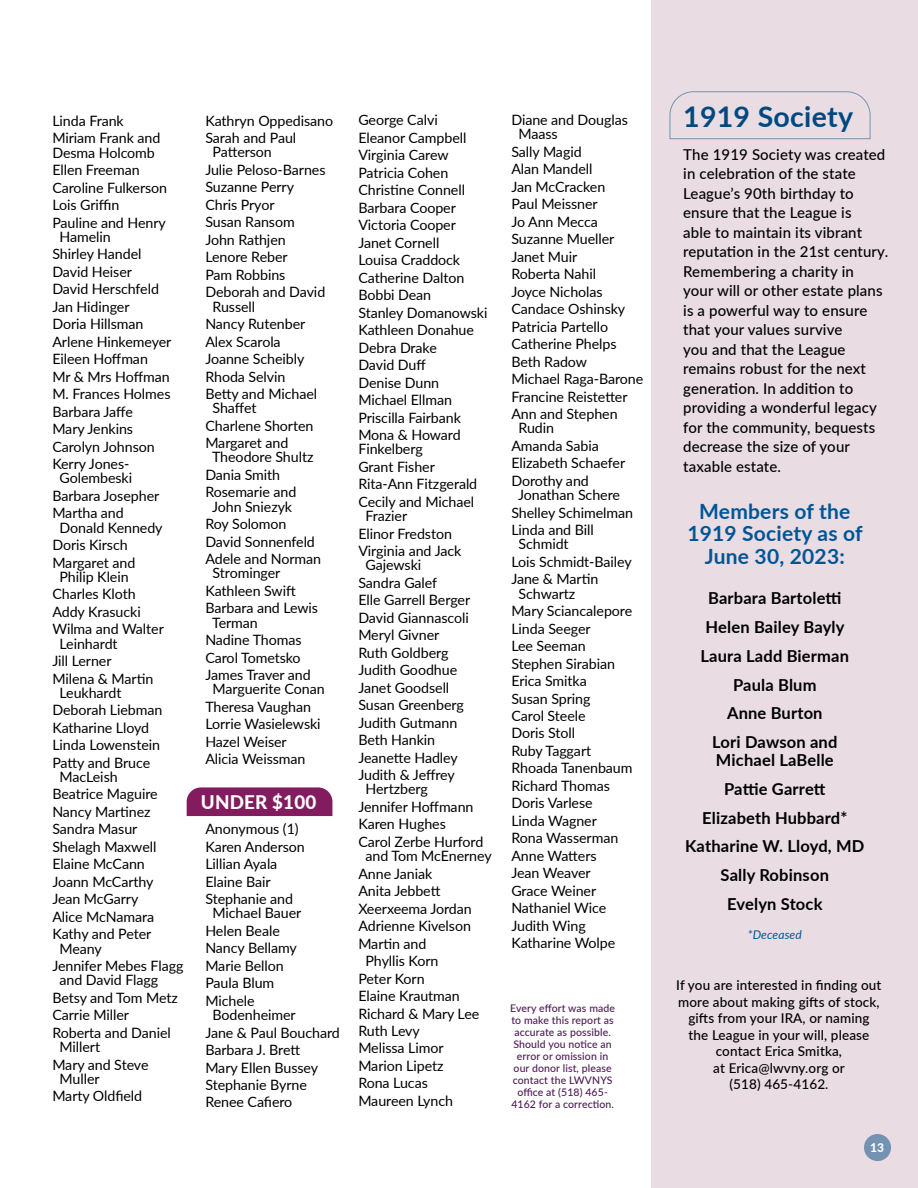
<style>
.page{position:relative;width:918px;height:1188px;background:#fff}
.page>*{position:absolute;margin:0;border:0;box-sizing:border-box;transform-origin:0 0}
.t1{font:700 28.5px "Lato";letter-spacing:.01em;color:#004880}
.t2{font:700 21px/22.5px "Lato";letter-spacing:.01em;color:#005596;text-align:center}
.t3{font:800 18.75px "Lato";letter-spacing:.01em;color:#fff}
.t4{font:700 16.5px/28.8px "Lato";letter-spacing:.01em;color:#000;text-align:center}
.t5{font:500 15px/19.5px "Lato";letter-spacing:.01em;color:#000}
.t6{font:14.25px/17.5px "Lato";letter-spacing:-.005em;color:#000}
.t7{font:500 13.5px/16.5px "Lato";letter-spacing:.01em;color:#000;text-align:center}
.t8{font:italic 12px "Lato";letter-spacing:.01em;color:#005596}
.t9{font:800 12px "Lato";color:#fff}
.t10{font:500 10.5px/12px "Lato";letter-spacing:.01em;color:#4e1c54;text-align:center}
</style>
<div class="page">
<div style="left:651px;top:0;width:267px;height:1188px;background:#e9dde3"></div>
<div style="left:864px;top:1134px;width:27px;height:27px;background:#7492b1;border-radius:50%"></div>
<div style="left:187px;top:787px;width:145px;height:29px;background:#831b5f"></div>
<svg style="left:669px;top:91px;width:202px;height:48px"></svg>
<p class="t6" style="left:52px;top:111px;width:109px">Linda Frank<br>Miriam Frank and</p>
<p class="t6" style="left:52px;top:143px;width:116px">Desma Holcomb<br>Ellen Freeman<br>Caroline Fulkerson<br>Lois Griffin<br>Pauline and Henry</p>
<p class="t6" style="left:52px;top:227px;width:121px;text-indent:7px">Hamelin<br>Shirley Handel<br>David Heiser<br>David Herschfeld<br>Jan Hidinger<br>Doria Hillsman<br>Arlene Hinkemeyer<br>Eileen Hoffman<br>Mr &amp; Mrs Hoffman<br>M. Frances Holmes<br>Barbara Jaffe<br>Mary Jenkins<br>Carolyn Johnson<br>Kerry Jones-</p>
<p class="t6" style="left:52px;top:469px;width:108px;text-indent:7px">Golembeski<br>Barbara Josepher<br>Martha and</p>
<p class="t6" style="left:52px;top:518px;width:112px;text-indent:7px">Donald Kennedy<br>Doris Kirsch<br>Margaret and</p>
<p class="t6" style="left:52px;top:567px;width:113px;text-indent:7px">Philip Klein<br>Charles Kloth<br>Addy Krasucki<br>Wilma and Walter</p>
<p class="t6" style="left:52px;top:634px;width:102px;text-indent:7px">Leinhardt<br>Jill Lerner<br>Milena &amp; Martin</p>
<p class="t6" style="left:52px;top:683px;width:112px;text-indent:7px">Leukhardt<br>Deborah Liebman<br>Katharine Lloyd<br>Linda Lowenstein<br>Patty and Bruce</p>
<p class="t6" style="left:52px;top:767px;width:107px;text-indent:7px">MacLeish<br>Beatrice Maguire<br>Nancy Martinez<br>Sandra Masur<br>Shelagh Maxwell<br>Elaine McCann<br>Joann McCarthy<br>Jean McGarry<br>Alice McNamara<br>Kathy and Peter</p>
<p class="t6" style="left:52px;top:939px;width:133px;text-indent:7px">Meany<br>Jennifer Mebes Flagg</p>
<p class="t6" style="left:52px;top:971px;width:127px;text-indent:7px">and David Flagg<br>Betsy and Tom Metz<br>Carrie Miller<br>Roberta and Daniel</p>
<p class="t6" style="left:52px;top:1037px;width:98px;text-indent:7px">Millert<br>Mary and Steve</p>
<p class="t6" style="left:52px;top:1069px;width:91px;text-indent:7px">Muller<br>Marty Oldfield</p>
<p class="t6" style="left:205px;top:111px;width:129px">Kathryn Oppedisano<br>Sarah and Paul</p>
<p class="t6" style="left:205px;top:143px;width:122px;text-indent:7px">Patterson<br>Julie Peloso-Barnes<br>Suzanne Perry<br>Chris Pryor<br>Susan Ransom<br>John Rathjen<br>Lenore Reber<br>Pam Robbins<br>Deborah and David</p>
<p class="t6" style="left:205px;top:297px;width:113px;text-indent:7px">Russell<br>Nancy Rutenber<br>Alex Scarola<br>Joanne Scheibly<br>Rhoda Selvin<br>Betty and Michael</p>
<p class="t6" style="left:205px;top:399px;width:110px;text-indent:7px">Shaffet<br>Charlene Shorten<br>Margaret and</p>
<p class="t6" style="left:205px;top:448px;width:110px;text-indent:7px">Theodore Shultz<br>Dania Smith<br>Rosemarie and</p>
<p class="t6" style="left:205px;top:497px;width:117px;text-indent:7px">John Sniezyk<br>Roy Solomon<br>David Sonnenfeld<br>Adele and Norman</p>
<p class="t6" style="left:205px;top:564px;width:114px;text-indent:7px">Strominger<br>Kathleen Swift<br>Barbara and Lewis</p>
<p class="t6" style="left:205px;top:613px;width:107px;text-indent:7px">Terman<br>Nadine Thomas<br>Carol Tometsko<br>James Traver and</p>
<p class="t6" style="left:205px;top:680px;width:121px;text-indent:7px">Marguerite Conan<br>Theresa Vaughan<br>Lorrie Wasielewski<br>Hazel Weiser<br>Alicia Weissman</p>
<h3 class="t3" style="left:201px;top:788px;width:117px">UNDER $100</h3>
<p class="t6" style="left:205px;top:820px;width:101px">Anonymous (1)<br>Karen Anderson<br>Lillian Ayala<br>Elaine Bair<br>Stephanie and</p>
<p class="t6" style="left:205px;top:904px;width:98px;text-indent:7px">Michael Bauer<br>Helen Beale<br>Nancy Bellamy<br>Marie Bellon<br>Paula Blum<br>Michele</p>
<p class="t6" style="left:205px;top:1006px;width:136px;text-indent:7px">Bodenheimer<br>Jane &amp; Paul Bouchard<br>Barbara J. Brett<br>Mary Ellen Bussey<br>Stephanie Byrne<br>Renee Cafiero</p>
<p class="t6" style="left:358px;top:111px;width:131px">George Calvi<br>Eleanor Campbell<br>Virginia Carew<br>Patricia Cohen<br>Christine Connell<br>Barbara Cooper<br>Victoria Cooper<br>Janet Cornell<br>Louisa Craddock<br>Catherine Dalton<br>Bobbi Dean<br>Stanley Domanowski<br>Kathleen Donahue<br>Debra Drake<br>David Duff<br>Denise Dunn<br>Michael Ellman<br>Priscilla Fairbank<br>Mona &amp; Howard</p>
<p class="t6" style="left:358px;top:440px;width:120px">Finkelberg<br>Grant Fisher<br>Rita-Ann Fitzgerald<br>Cecily and Michael</p>
<p class="t6" style="left:358px;top:507px;width:104px;text-indent:7px">Frazier<br>Elinor Fredston<br>Virginia and Jack</p>
<p class="t6" style="left:358px;top:556px;width:113px;text-indent:7px">Gajewski<br>Sandra Galef<br>Elle Garrell Berger<br>David Giannascoli<br>Meryl Givner<br>Ruth Goldberg<br>Judith Goodhue<br>Janet Goodsell<br>Susan Greenberg<br>Judith Gutmann<br>Beth Hankin<br>Jeanette Hadley<br>Judith &amp; Jeffrey</p>
<p class="t6" style="left:358px;top:780px;width:127px;text-indent:7px">Hertzberg<br>Jennifer Hoffmann<br>Karen Hughes<br>Carol Zerbe Hurford</p>
<p class="t6" style="left:366px;top:847px;width:128px">and Tom McEnerney</p>
<p class="t6" style="left:358px;top:864px;width:76px">Anne Janiak</p>
<p class="t6" style="left:358px;top:882px;width:84px">Anita Jebbett</p>
<p class="t6" style="left:358px;top:899px;width:115px">Xeerxeema Jordan</p>
<p class="t6" style="left:358px;top:917px;width:114px">Adrienne Kivelson</p>
<p class="t6" style="left:358px;top:934px;width:70px">Martin and</p>
<p class="t6" style="left:366px;top:951px;width:74px">Phyllis Korn</p>
<p class="t6" style="left:358px;top:969px;width:68px">Peter Korn</p>
<p class="t6" style="left:358px;top:986px;width:103px">Elaine Krautman</p>
<p class="t6" style="left:358px;top:1004px;width:122px">Richard &amp; Mary Lee</p>
<p class="t6" style="left:358px;top:1021px;width:63px">Ruth Levy</p>
<p class="t6" style="left:358px;top:1039px;width:87px">Melissa Limor</p>
<p class="t6" style="left:358px;top:1056px;width:87px">Marion Lipetz</p>
<p class="t6" style="left:358px;top:1074px;width:71px">Rona Lucas</p>
<p class="t6" style="left:358px;top:1091px;width:96px">Maureen Lynch</p>
<p class="t6" style="left:519px;top:112px;width:111px;line-height:14.2px;text-indent:-7px">Diane and Douglas<br>Maass</p>
<p class="t6" style="left:511px;top:142px;width:133px">Sally Magid<br>Alan Mandell<br>Jan McCracken<br>Paul Meissner<br>Jo Ann Mecca<br>Suzanne Mueller<br>Janet Muir<br>Roberta Nahil<br>Joyce Nicholas<br>Candace Oshinsky<br>Patricia Partello<br>Catherine Phelps<br>Beth Radow<br>Michael Raga-Barone<br>Francine Reistetter<br>Ann and Stephen</p>
<p class="t6" style="left:511px;top:419px;width:115px;text-indent:7px">Rudin<br>Amanda Sabia<br>Elizabeth Schaefer<br>Dorothy and</p>
<p class="t6" style="left:511px;top:486px;width:123px;text-indent:7px">Jonathan Schere<br>Shelley Schimelman<br>Linda and Bill</p>
<p class="t6" style="left:511px;top:535px;width:122px;text-indent:7px">Schmidt<br>Lois Schmidt-Bailey<br>Jane &amp; Martin</p>
<p class="t6" style="left:511px;top:584px;width:123px;text-indent:7px">Schwartz<br>Mary Sciancalepore<br>Linda Seeger<br>Lee Seeman<br>Stephen Sirabian<br>Erica Smitka<br>Susan Spring<br>Carol Steele<br>Doris Stoll<br>Ruby Taggart<br>Rhoada Tanenbaum<br>Richard Thomas<br>Doris Varlese<br>Linda Wagner<br>Rona Wasserman<br>Anne Watters<br>Jean Weaver<br>Grace Weiner<br>Nathaniel Wice<br>Judith Wing<br>Katharine Wolpe</p>
<p class="t10" style="left:510px;top:1002px;width:106px">Every effort was made to make this report as accurate as possible.<br>Should you notice an error or omission in our donor list, please contact the LWVNYS office at (518) 465-<br>4162 for a correction.</p>
<h1 class="t1" style="left:683px;top:96px;width:171px">1919 Society</h1>
<p class="t5" style="left:683px;top:144px;width:207px">The 1919 Society was created in celebration of the state<br>League’s 90th birthday to ensure that the League is<br>able to maintain its vibrant reputation in the 21st century.<br>Remembering a charity in<br>your will or other estate plans is a powerful way to ensure that your values survive<br>you and that the League remains robust for the next generation. In addition to providing a wonderful legacy for the community, bequests decrease the size of your taxable estate.</p>
<h2 class="t2" style="left:687px;top:499px;width:177px">Members of the<br>1919 Society as of<br>June 30, 2023:</h2>
<p class="t4" style="left:701px;top:583px;width:150px">Barbara Bartoletti<br>Helen Bailey Bayly<br>Laura Ladd Bierman<br>Paula Blum<br>Anne Burton<br>Lori Dawson and</p>
<p class="t4" style="left:685px;top:745px;width:181px">Michael LaBelle<br>Pattie Garrett<br>Elizabeth Hubbard*<br>Katharine W. Lloyd, MD<br>Sally Robinson<br>Evelyn Stock</p>
<p class="t8" style="left:748px;top:926px;width:55px">*Deceased</p>
<p class="t7" style="left:676px;top:976px;width:207px">If you are interested in finding out more about making gifts of stock, gifts from your IRA, or naming<br>the League in your will, please contact Erica Smitka,<br>at Erica@lwvny.org or<br>(518) 465-4162.</p>
<p class="t9" style="left:870px;top:1138px;width:15px">13</p>
</div>
